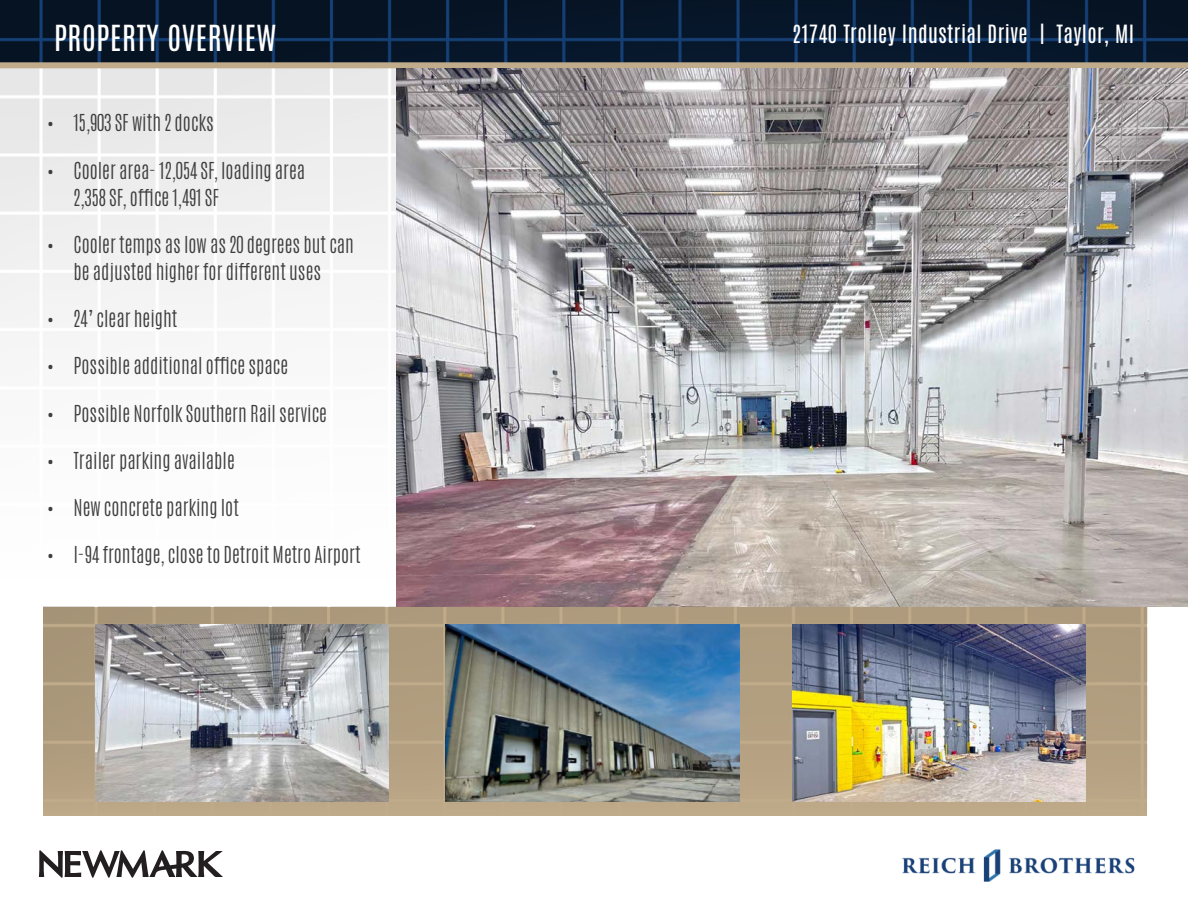
<style>
.page{position:relative;width:1188px;height:918px;background:#fff}
.page>*{position:absolute;margin:0;border:0;box-sizing:border-box;transform-origin:0 0}
.t1{font:30px "Antonio";letter-spacing:.02em;color:#fff}
.t2{font:21px "Antonio";letter-spacing:.02em;color:#fff}
.t3{font:300 19.5px/27px "Antonio";color:#3e3e3f}
</style>
<div class="page">
<img style="left:43px;top:607px;width:1104px;height:209px">
<img style="left:0;top:68px;width:397px;height:517px">
<svg style="left:0;top:0;width:1188px;height:62px;background:#07182d"></svg>
<img style="left:902px;top:849px;width:233px;height:33px">
<svg style="left:39px;top:850px;width:184px;height:28px"></svg>
<div style="left:0;top:62px;width:1188px;height:6px;background:#c0ab8a"></div>
<img style="left:397px;top:68px;width:791px;height:539px">
<img style="left:95px;top:625px;width:294px;height:176px">
<img style="left:446px;top:625px;width:294px;height:176px">
<img style="left:792px;top:625px;width:294px;height:176px">
<p class="t1" style="left:54px;top:16px;width:224px">PROPERTY OVERVIEW</p>
<p class="t2" style="left:792px;top:19px;width:343px">21740 Trolley Industrial Drive | Taylor, MI</p>
<p class="t3" style="left:46px;top:110px;width:169px">• 15,903 SF with 2 docks</p>
<p class="t3" style="left:74px;top:157px;width:233px;text-indent:-27px">• Cooler area- 12,054 SF, loading area<br>2,358 SF, office 1,491 SF</p>
<p class="t3" style="left:46px;top:231px;width:309px;text-align:center">• Cooler temps as low as 20 degrees but can be adjusted higher for different uses</p>
<p class="t3" style="left:46px;top:305px;width:132px">• 24’ clear height</p>
<p class="t3" style="left:46px;top:353px;width:243px">• Possible additional office space</p>
<p class="t3" style="left:46px;top:400px;width:282px">• Possible Norfolk Southern Rail service</p>
<p class="t3" style="left:46px;top:447px;width:190px">• Trailer parking available</p>
<p class="t3" style="left:46px;top:494px;width:194px">• New concrete parking lot</p>
<p class="t3" style="left:46px;top:542px;width:316px">• I-94 frontage, close to Detroit Metro Airport</p>
</div>
